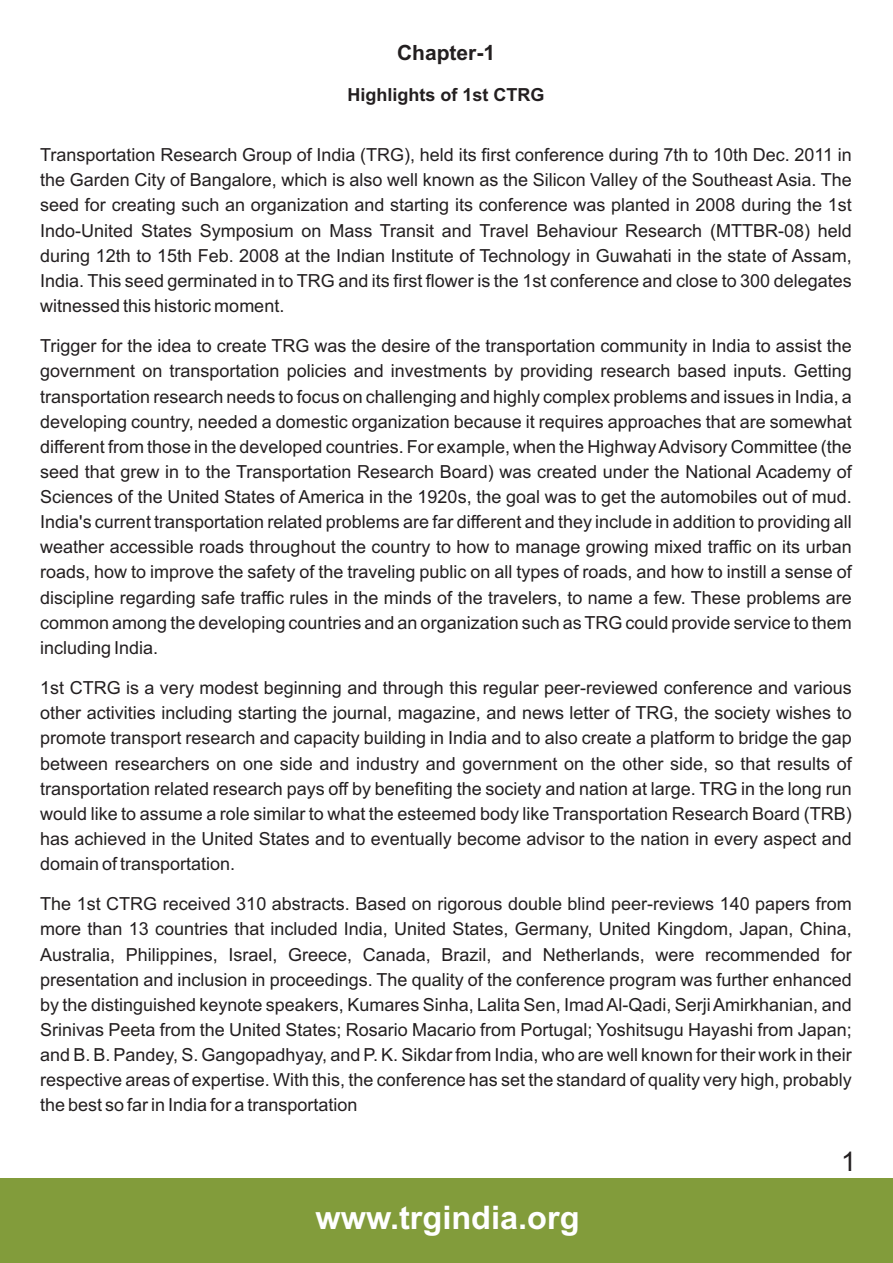
<style>
.page{position:relative;width:893px;height:1263px;background:#fff}
.page>*{position:absolute;margin:0;border:0;box-sizing:border-box;transform-origin:0 0}
.t1{font:700 32.4px "Arial";color:#fff}
.t2{font:27px "Arial";color:#231f20}
.t3{font:700 21px "Arial";color:#231f20}
.t4{font:18px/25.2px "Arial";color:#231f20;text-align:justify}
.t5{font:700 18px "Arial";color:#231f20}
</style>
<div class="page">
<div style="left:0;top:1178px;width:893px;height:85px;background:#829c3b"></div>
<p class="t3" style="left:397px;top:45px;width:100px">Chapter-1</p>
<p class="t5" style="left:348px;top:88px;width:199px">Highlights of 1st CTRG</p>
<p class="t4" style="left:40px;top:144px;width:813px">Transportation Research Group of India (TRG), held its first conference during 7th to 10th Dec. 2011 in the Garden City of Bangalore, which is also well known as the Silicon Valley of the Southeast Asia. The seed for creating such an organization and starting its conference was planted in 2008 during the 1st Indo-United States Symposium on Mass Transit and Travel Behaviour Research (MTTBR-08) held during 12th to 15th Feb. 2008 at the Indian Institute of Technology in Guwahati in the state of Assam, India. This seed germinated in to TRG and its first flower is the 1st conference and close to 300 delegates witnessed this historic moment.</p>
<p class="t4" style="left:40px;top:335px;width:813px">Trigger for the idea to create TRG was the desire of the transportation community in India to assist the government on transportation policies and investments by providing research based inputs. Getting transportation research needs to focus on challenging and highly complex problems and issues in India, a developing country, needed a domestic organization because it requires approaches that are somewhat different from those in the developed countries. For example, when the Highway Advisory Committee (the seed that grew in to the Transportation Research Board) was created under the National Academy of Sciences of the United States of America in the 1920s, the goal was to get the automobiles out of mud.<br>India's current transportation related problems are far different and they include in addition to providing all weather accessible roads throughout the country to how to manage growing mixed traffic on its urban roads, how to improve the safety of the traveling public on all types of roads, and how to instill a sense of discipline regarding safe traffic rules in the minds of the travelers, to name a few. These problems are common among the developing countries and an organization such as TRG could provide service to them including India.</p>
<p class="t4" style="left:40px;top:677px;width:813px">1st CTRG is a very modest beginning and through this regular peer-reviewed conference and various other activities including starting the journal, magazine, and news letter of TRG, the society wishes to promote transport research and capacity building in India and to also create a platform to bridge the gap between researchers on one side and industry and government on the other side, so that results of transportation related research pays off by benefiting the society and nation at large. TRG in the long run would like to assume a role similar to what the esteemed body like Transportation Research Board (TRB) has achieved in the United States and to eventually become advisor to the nation in every aspect and domain of transportation.</p>
<p class="t4" style="left:40px;top:893px;width:813px">The 1st CTRG received 310 abstracts. Based on rigorous double blind peer-reviews 140 papers from more than 13 countries that included India, United States, Germany, United Kingdom, Japan, China, Australia, Philippines, Israel, Greece, Canada, Brazil, and Netherlands, were recommended for presentation and inclusion in proceedings. The quality of the conference program was further enhanced by the distinguished keynote speakers, Kumares Sinha, Lalita Sen, Imad Al-Qadi, Serji Amirkhanian, and Srinivas Peeta from the United States; Rosario Macario from Portugal; Yoshitsugu Hayashi from Japan; and B. B. Pandey, S. Gangopadhyay, and P. K. Sikdar from India, who are well known for their work in their respective areas of expertise. With this, the conference has set the standard of quality very high, probably the best so far in India for a transportation</p>
<h2 class="t2" style="left:841px;top:1151px;width:17px">1</h2>
<h1 class="t1" style="left:316px;top:1205px;width:265px">www.trgindia.org</h1>
</div>
